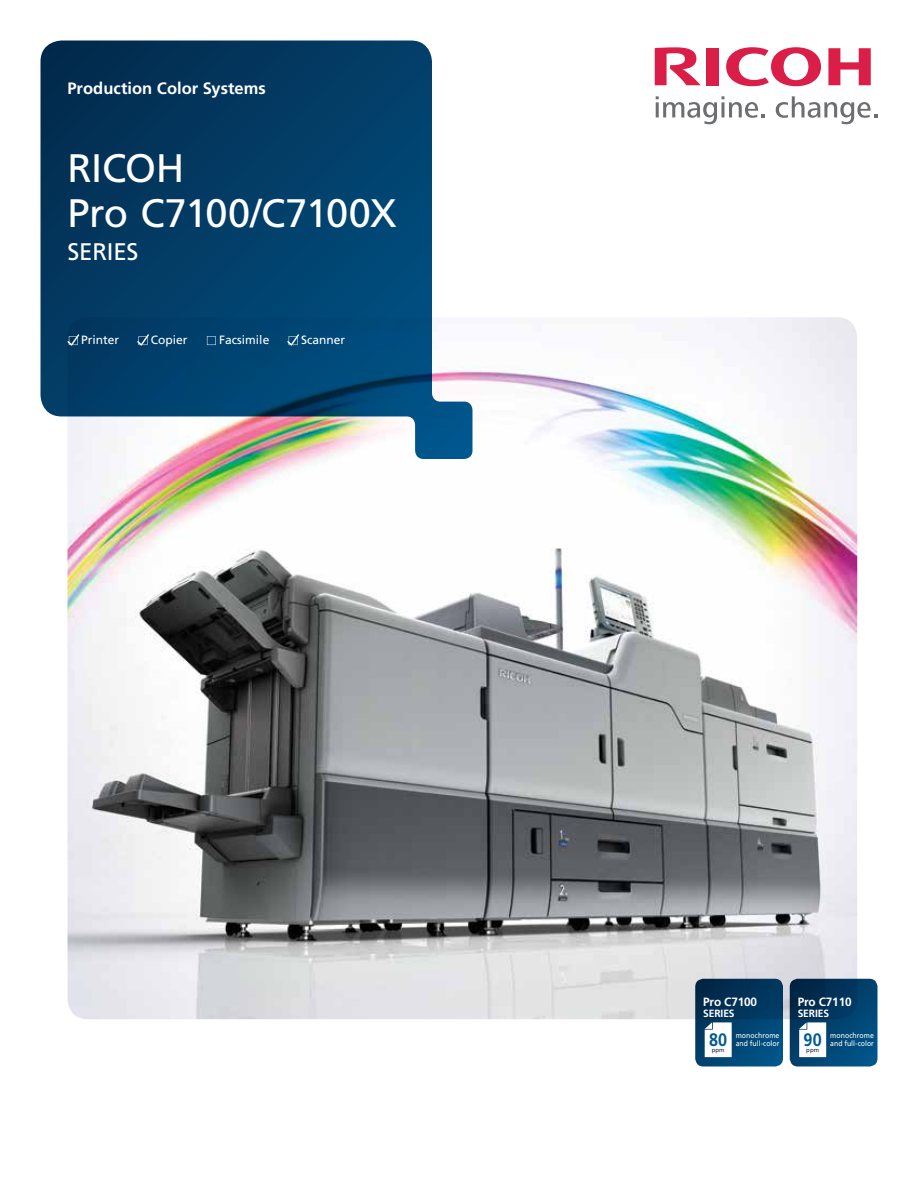
<style>
.page{position:relative;width:918px;height:1188px;background:#fff}
.page>*{position:absolute;margin:0;border:0;box-sizing:border-box;transform-origin:0 0}
.t1{font:39.75px/45px "Frutiger LT Std";letter-spacing:-.01em;color:#fff}
.t2{font:24px "Frutiger LT Std";letter-spacing:-.01em;color:#fff}
.t3{font:700 18px "Frutiger LT Std";color:#005b94;scale:.9 1}
.t4{font:700 16.5px "Frutiger LT Std";color:#fff}
.t5{font:12px "Frutiger LT Std";color:#fff}
.t6{font:700 12px "Frutiger LT Std";letter-spacing:-.01em;color:#fff}
.t7{font:700 10.5px "Frutiger LT Std";letter-spacing:-.01em;color:#fff}
.t8{font:7.5px "Frutiger LT Std";letter-spacing:.01em;color:#fff;scale:.92 1}
.t9{font:6px "Frutiger LT Std";letter-spacing:.01em;color:#002849}
</style>
<div class="page">
<svg style="left:726px;top:47px;width:95px;height:39px"></svg>
<svg style="left:828px;top:48px;width:43px;height:37px"></svg>
<div style="left:706px;top:48px;width:13px;height:37px;background:#da1e48"></div>
<svg style="left:655px;top:47px;width:46px;height:38px"></svg>
<svg style="left:656px;top:96px;width:109px;height:28px"></svg>
<svg style="left:776px;top:96px;width:101px;height:28px"></svg>
<img style="left:68px;top:317px;width:789px;height:702px">
<svg style="left:40px;top:40px;width:432px;height:419px;background:#2b5b7e"></svg>
<svg style="left:68px;top:334px;width:11px;height:12px"></svg>
<svg style="left:137px;top:334px;width:12px;height:12px"></svg>
<svg style="left:207px;top:336px;width:9px;height:9px"></svg>
<svg style="left:287px;top:334px;width:12px;height:12px"></svg>
<svg style="left:695px;top:979px;width:88px;height:87px;background:#023d66"></svg>
<svg style="left:705px;top:1022px;width:27px;height:35px"></svg>
<svg style="left:790px;top:979px;width:88px;height:87px;background:#033f69"></svg>
<svg style="left:799px;top:1022px;width:27px;height:35px"></svg>
<h3 class="t4" style="left:68px;top:78px;width:200px">Production Color Systems</h3>
<h1 class="t1" style="left:68px;top:146px;width:331px">RICOH<br>Pro C7100/C7100X</h1>
<h2 class="t2" style="left:68px;top:237px;width:72px">SERIES</h2>
<h3 class="t5" style="left:81px;top:333px;width:40px">Printer</h3>
<h3 class="t5" style="left:151px;top:333px;width:38px">Copier</h3>
<h3 class="t5" style="left:219px;top:333px;width:52px">Facsimile</h3>
<h3 class="t5" style="left:301px;top:333px;width:46px">Scanner</h3>
<h3 class="t6" style="left:703px;top:995px;width:55px">Pro C7100</h3>
<h3 class="t7" style="left:703px;top:1007px;width:33px">SERIES</h3>
<p class="t8" style="left:736px;top:1031px;width:49px">monochrome</p>
<h3 class="t3" style="left:709px;top:1029px;width:22px">80</h3>
<p class="t8" style="left:736px;top:1039px;width:49px">and full-color</p>
<p class="t9" style="left:712px;top:1046px;width:14px">ppm</p>
<h3 class="t6" style="left:798px;top:995px;width:55px">Pro C7110</h3>
<h3 class="t7" style="left:798px;top:1007px;width:33px">SERIES</h3>
<p class="t8" style="left:830px;top:1031px;width:49px">monochrome</p>
<h3 class="t3" style="left:804px;top:1029px;width:22px">90</h3>
<p class="t8" style="left:830px;top:1039px;width:49px">and full-color</p>
<p class="t9" style="left:806px;top:1046px;width:14px">ppm</p>
</div>
